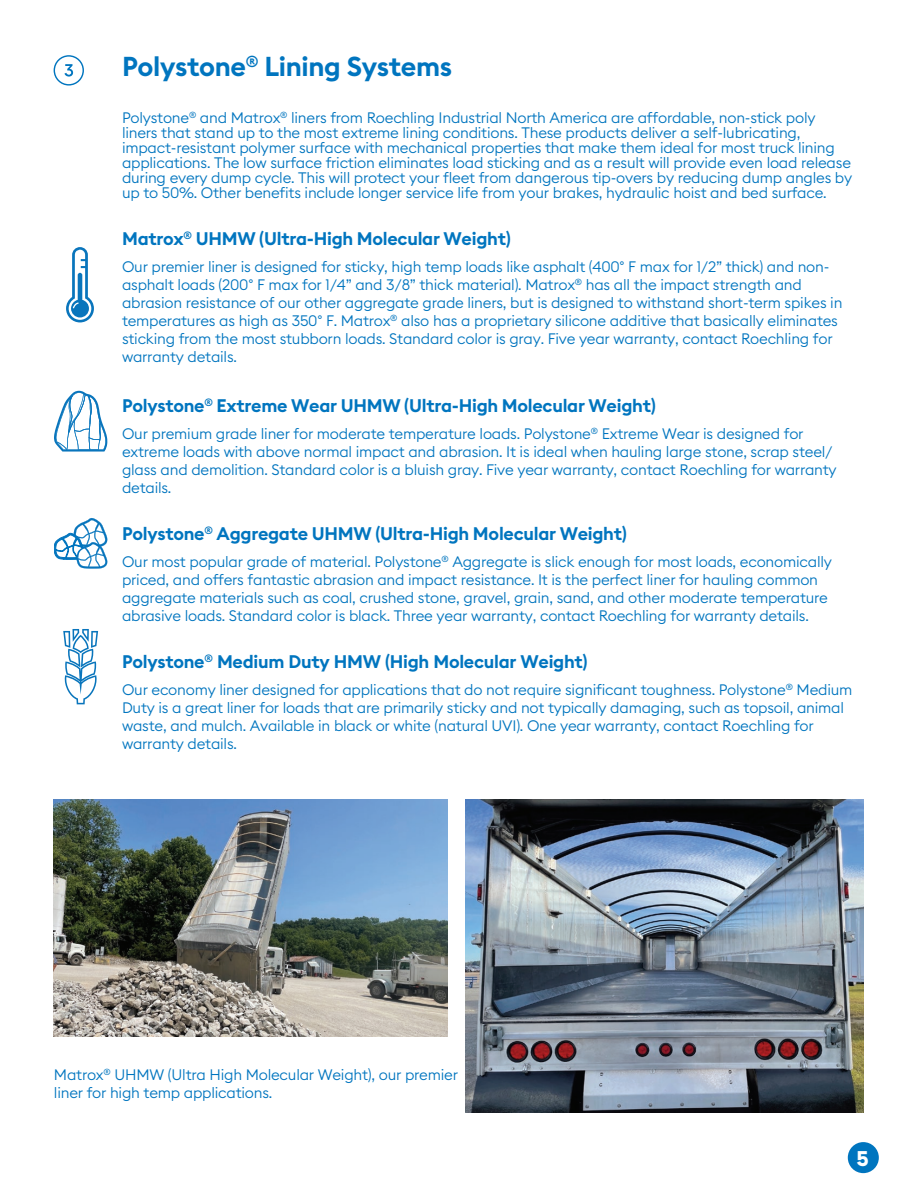
<style>
.page{position:relative;width:918px;height:1188px;background:#fff}
.page>*{position:absolute;margin:0;border:0;box-sizing:border-box;transform-origin:0 0}
.t1{font:600 27px "Euclid Square";letter-spacing:-.015em;color:#0075bf}
.t2{font:700 21px "Euclid Square";color:#fff}
.t3{font:600 18px "Euclid Square";letter-spacing:-.015em;color:#0075bf}
.t4{font:300 15px/18px "Euclid Square";letter-spacing:-.015em;color:#0075bf}
</style>
<div class="page">
<img style="left:466px;top:799px;width:397px;height:313px">
<div style="left:848px;top:1142px;width:31px;height:31px;background:#0075bf;border-radius:50%"></div>
<div style="left:54px;top:55px;width:30px;height:31px;border:1px solid #0075bf;border-radius:50%"></div>
<svg style="left:64px;top:64px;width:9px;height:13px"></svg>
<svg style="left:54px;top:391px;width:53px;height:61px"></svg>
<svg style="left:66px;top:247px;width:28px;height:75px"></svg>
<svg style="left:54px;top:518px;width:53px;height:51px"></svg>
<svg style="left:63px;top:629px;width:35px;height:75px"></svg>
<img style="left:53px;top:799px;width:394px;height:238px">
<h1 class="t1" style="left:122px;top:49px;width:332px">Polystone<sup>®</sup> Lining Systems</h1>
<p class="t4" style="left:122px;top:110px;width:732px;line-height:15px">Polystone<sup>®</sup> and Matrox<sup>®</sup> liners from Roechling Industrial North America are affordable, non-stick poly liners that stand up to the most extreme lining conditions. These products deliver a self-lubricating, impact-resistant polymer surface with mechanical properties that make them ideal for most truck lining applications. The low surface friction eliminates load sticking and as a result will provide even load release during every dump cycle. This will protect your fleet from dangerous tip-overs by reducing dump angles by up to 50%. Other benefits include longer service life from your brakes, hydraulic hoist and bed surface.</p>
<p class="t3" style="left:122px;top:227px;width:390px">Matrox<sup>®</sup> UHMW (Ultra-High Molecular Weight)</p>
<p class="t4" style="left:122px;top:257px;width:722px">Our premier liner is designed for sticky, high temp loads like asphalt (400° F max for 1/2” thick) and non&shy;asphalt loads (200° F max for 1/4” and 3/8” thick material). Matrox<sup>®</sup> has all the impact strength and abrasion resistance of our other aggregate grade liners, but is designed to withstand short-term spikes in temperatures as high as 350° F. Matrox<sup>®</sup> also has a proprietary silicone additive that basically eliminates sticking from the most stubborn loads. Standard color is gray. Five year warranty, contact Roechling for warranty details.</p>
<p class="t3" style="left:122px;top:394px;width:535px">Polystone<sup>®</sup> Extreme Wear UHMW (Ultra-High Molecular Weight)</p>
<p class="t4" style="left:122px;top:424px;width:716px">Our premium grade liner for moderate temperature loads. Polystone<sup>®</sup> Extreme Wear is designed for extreme loads with above normal impact and abrasion. It is ideal when hauling large stone, scrap steel/ glass and demolition. Standard color is a bluish gray. Five year warranty, contact Roechling for warranty details.</p>
<p class="t3" style="left:122px;top:522px;width:506px">Polystone<sup>®</sup> Aggregate UHMW (Ultra-High Molecular Weight)</p>
<p class="t4" style="left:122px;top:552px;width:711px">Our most popular grade of material. Polystone<sup>®</sup> Aggregate is slick enough for most loads, economically priced, and offers fantastic abrasion and impact resistance. It is the perfect liner for hauling common aggregate materials such as coal, crushed stone, gravel, grain, sand, and other moderate temperature abrasive loads. Standard color is black. Three year warranty, contact Roechling for warranty details.</p>
<p class="t3" style="left:122px;top:650px;width:467px">Polystone<sup>®</sup> Medium Duty HMW (High Molecular Weight)</p>
<p class="t4" style="left:122px;top:680px;width:732px">Our economy liner designed for applications that do not require significant toughness. Polystone<sup>®</sup> Medium Duty is a great liner for loads that are primarily sticky and not typically damaging, such as topsoil, animal waste, and mulch. Available in black or white (natural UVI). One year warranty, contact Roechling for warranty details.</p>
<p class="t4" style="left:54px;top:1065px;width:405px">Matrox<sup>®</sup> UHMW (Ultra High Molecular Weight), our premier liner for high temp applications.</p>
<h2 class="t2" style="left:857px;top:1145px;width:14px">5</h2>
</div>
